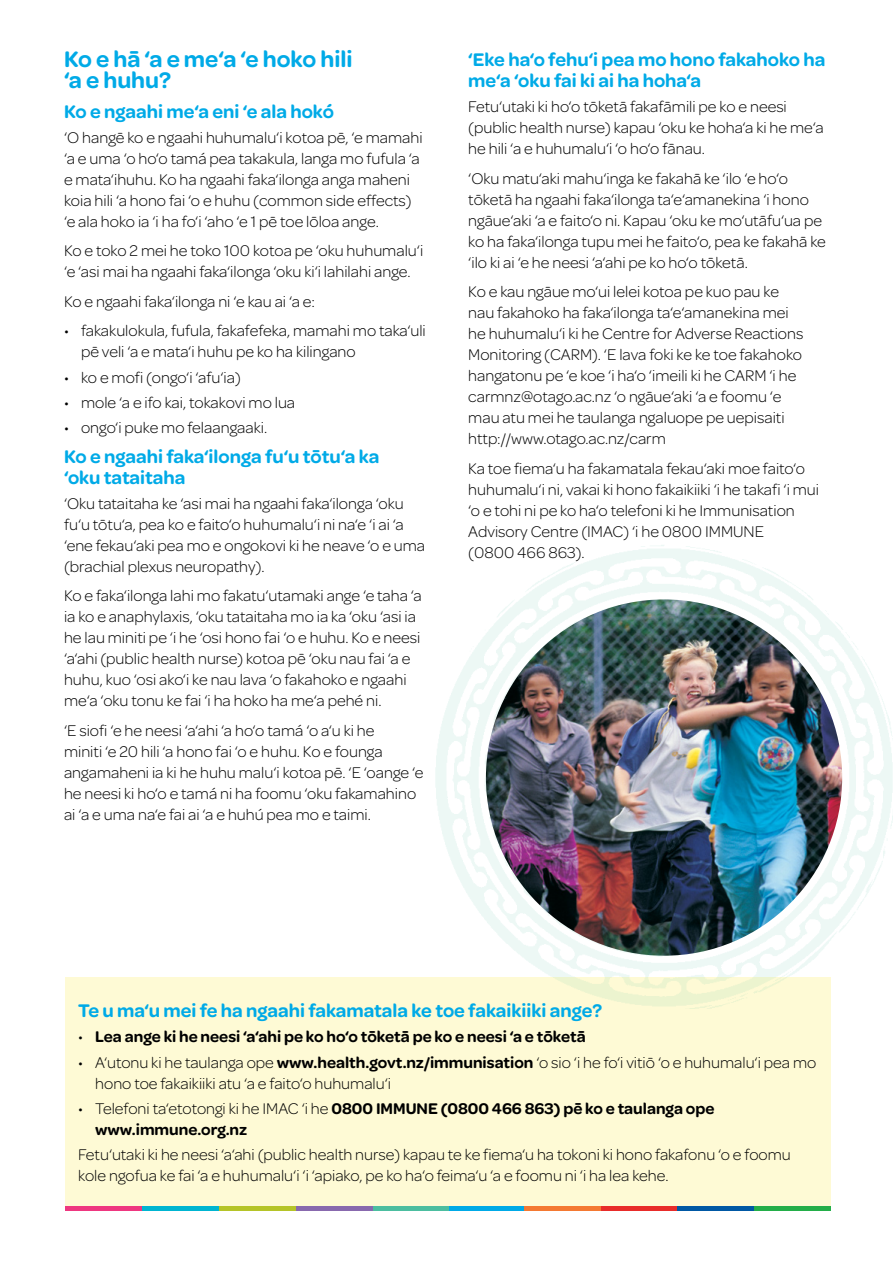
<style>
.page{position:relative;width:893px;height:1263px;background:#fff}
.page>*{position:absolute;margin:0;border:0;box-sizing:border-box;transform-origin:0 0}
.t1{font:600 24px/21px "Omnes";color:#00aae7}
.t2{font:600 19.5px/21px "Omnes";color:#00aae7}
.t3{font:300 16.5px/21px "Omnes";color:#000}
.t4{font:600 16.5px/21px "Omnes";color:#000}
.s1{font-weight:300}
.s2{font-weight:600}
</style>
<div class="page">
<div style="left:65px;top:977px;width:766px;height:233px;background:#fefad5"></div>
<hr style="left:65px;top:1206px;width:77px;height:4px;background:#ee3780">
<hr style="left:142px;top:1206px;width:77px;height:4px;background:#00b5d1">
<hr style="left:219px;top:1206px;width:77px;height:4px;background:#b5c428">
<hr style="left:296px;top:1206px;width:77px;height:4px;background:#8869ae">
<hr style="left:373px;top:1206px;width:77px;height:4px;background:#4cbea0">
<hr style="left:449px;top:1206px;width:76px;height:4px;background:#00aae7">
<hr style="left:524px;top:1206px;width:77px;height:4px;background:#f47932">
<hr style="left:601px;top:1206px;width:77px;height:4px;background:#e82c2a">
<hr style="left:677px;top:1206px;width:77px;height:4px;background:#0058a4">
<hr style="left:754px;top:1206px;width:77px;height:4px;background:#23ae49">
<img style="left:486px;top:599px;width:356px;height:357px;border-radius:178px">
<h1 class="t1" style="left:64px;top:47px;width:290px">Ko e hā ‘a e me‘a ‘e hoko hili ‘a e huhu?</h1>
<p class="t2" style="left:64px;top:99px;width:272px">Ko e ngaahi me‘a eni ‘e ala hokó</p>
<p class="t3" style="left:64px;top:126px;width:360px">‘O hangē ko e ngaahi huhumalu‘i kotoa pē, ‘e mamahi ‘a e uma ‘o ho‘o tamá pea takakula, langa mo fufula ‘a e mata‘ihuhu. Ko ha ngaahi faka‘ilonga anga maheni koia hili ‘a hono fai ‘o e huhu (common side effects) ‘e ala hoko ia ‘i ha fo‘i ‘aho ‘e 1 pē toe lōloa ange.</p>
<p class="t3" style="left:64px;top:240px;width:361px">Ko e toko 2 mei he toko 100 kotoa pe ‘oku huhumalu‘i ‘e ‘asi mai ha ngaahi faka‘ilonga ‘oku ki‘i lahilahi ange.</p>
<p class="t3" style="left:64px;top:290px;width:253px">Ko e ngaahi faka‘ilonga ni ‘e kau ai ‘a e:</p>
<p class="t3" style="left:81px;top:320px;width:346px;text-indent:-17px">• fakakulokula, fufula, fakafefeka, mamahi mo taka‘uli pē veli ‘a e mata‘i huhu pe ko ha kilingano</p>
<p class="t3" style="left:64px;top:366px;width:178px">• ko e mofi (ongo‘i ‘afu‘ia)</p>
<p class="t3" style="left:64px;top:391px;width:233px">• mole ‘a e ifo kai, tokakovi mo lua</p>
<p class="t3" style="left:64px;top:417px;width:205px">• ongo‘i puke mo felaangaaki.</p>
<p class="t2" style="left:64px;top:444px;width:317px">Ko e ngaahi faka‘ilonga fu‘u tōtu‘a ka ‘oku tataitaha</p>
<p class="t3" style="left:64px;top:492px;width:363px">‘Oku tataitaha ke ‘asi mai ha ngaahi faka‘ilonga ‘oku fu‘u tōtu‘a, pea ko e faito‘o huhumalu‘i ni na‘e ‘i ai ‘a ‘ene fekau‘aki pea mo e ongokovi ki he neave ‘o e uma (brachial plexus neuropathy).</p>
<p class="t3" style="left:64px;top:585px;width:359px">Ko e faka‘ilonga lahi mo fakatu‘utamaki ange ‘e taha ‘a ia ko e anaphylaxis, ‘oku tataitaha mo ia ka ‘oku ‘asi ia he lau miniti pe ‘i he ‘osi hono fai ‘o e huhu. Ko e neesi ‘a‘ahi (public health nurse) kotoa pē ‘oku nau fai ‘a e huhu, kuo ‘osi ako‘i ke nau lava ‘o fakahoko e ngaahi me‘a ‘oku tonu ke fai ‘i ha hoko ha me‘a pehé ni.</p>
<p class="t3" style="left:64px;top:719px;width:361px">‘E siofi ‘e he neesi ‘a‘ahi ‘a ho‘o tamá ‘o a‘u ki he<br>miniti ‘e 20 hili ‘a hono fai ‘o e huhu. Ko e founga angamaheni ia ki he huhu malu‘i kotoa pē. ‘E ‘oange ‘e he neesi ki ho‘o e tamá ni ha foomu ‘oku fakamahino ai ‘a e uma na‘e fai ai ‘a e huhú pea mo e taimi.</p>
<p class="t2" style="left:468px;top:48px;width:359px">‘Eke ha‘o fehu‘i pea mo hono fakahoko ha me‘a ‘oku fai ki ai ha hoha‘a</p>
<p class="t3" style="left:468px;top:96px;width:357px">Fetu‘utaki ki ho‘o tōketā fakafāmili pe ko e neesi (public health nurse) kapau ‘oku ke hoha‘a ki he me‘a he hili ‘a e huhumalu‘i ‘o ho‘o fānau.</p>
<p class="t3" style="left:468px;top:167px;width:359px">‘Oku matu‘aki mahu‘inga ke fakahā ke ‘ilo ‘e ho‘o tōketā ha ngaahi faka‘ilonga ta‘e‘amanekina ‘i hono ngāue‘aki ‘a e faito‘o ni. Kapau ‘oku ke mo‘utāfu‘ua pe ko ha faka‘ilonga tupu mei he faito‘o, pea ke fakahā ke ‘ilo ki ai ‘e he neesi ‘a‘ahi pe ko ho‘o tōketā.</p>
<p class="t3" style="left:468px;top:281px;width:337px">Ko e kau ngāue mo‘ui lelei kotoa pe kuo pau ke nau fakahoko ha faka‘ilonga ta‘e‘amanekina mei he huhumalu‘i ki he Centre for Adverse Reactions Monitoring (CARM). ‘E lava foki ke ke toe fakahoko hangatonu pe ‘e koe ‘i ha‘o ‘imeili ki he CARM ‘i he carmnz@otago.ac.nz ‘o ngāue‘aki ‘a e foomu ‘e mau atu mei he taulanga ngaluope pe uepisaiti http://www.otago.ac.nz/carm</p>
<p class="t3" style="left:468px;top:457px;width:352px">Ka toe fiema‘u ha fakamatala fekau‘aki moe faito‘o huhumalu‘i ni, vakai ki hono fakaikiiki ‘i he takafi ‘i mui ‘o e tohi ni pe ko ha‘o telefoni ki he Immunisation Advisory Centre (IMAC) ‘i he 0800 IMMUNE<br>(0800 466 863).</p>
<p class="t2" style="left:78px;top:999px;width:525px">Te u ma‘u mei fe ha ngaahi fakamatala ke toe fakaikiiki ange?</p>
<p class="t4" style="left:78px;top:1025px;width:509px"><span class="s1">•</span> Lea ange ki he neesi ‘a‘ahi pe ko ho‘o tōketā pe ko e neesi ‘a e tōketā</p>
<p class="t3" style="left:95px;top:1051px;width:723px;text-indent:-17px">• A‘utonu ki he taulanga ope <span class="s2">www.health.govt.nz/immunisation</span> ‘o sio ‘i he fo‘i vitiō ‘o e huhumalu‘i pea mo hono toe fakaikiiki atu ‘a e faito‘o huhumalu‘i</p>
<p class="t4" style="left:95px;top:1097px;width:621px;text-indent:-17px"><span class="s1">• Telefoni ta‘etotongi ki he IMAC ‘i he</span> 0800 IMMUNE (0800 466 863) pē ko e taulanga ope www.immune.org.nz</p>
<p class="t3" style="left:78px;top:1144px;width:714px">Fetu‘utaki ki he neesi ‘a‘ahi (public health nurse) kapau te ke fiema‘u ha tokoni ki hono fakafonu ‘o e foomu kole ngofua ke fai ‘a e huhumalu‘i ‘i ‘apiako, pe ko ha‘o feima‘u ‘a e foomu ni ‘i ha lea kehe.</p>
</div>
